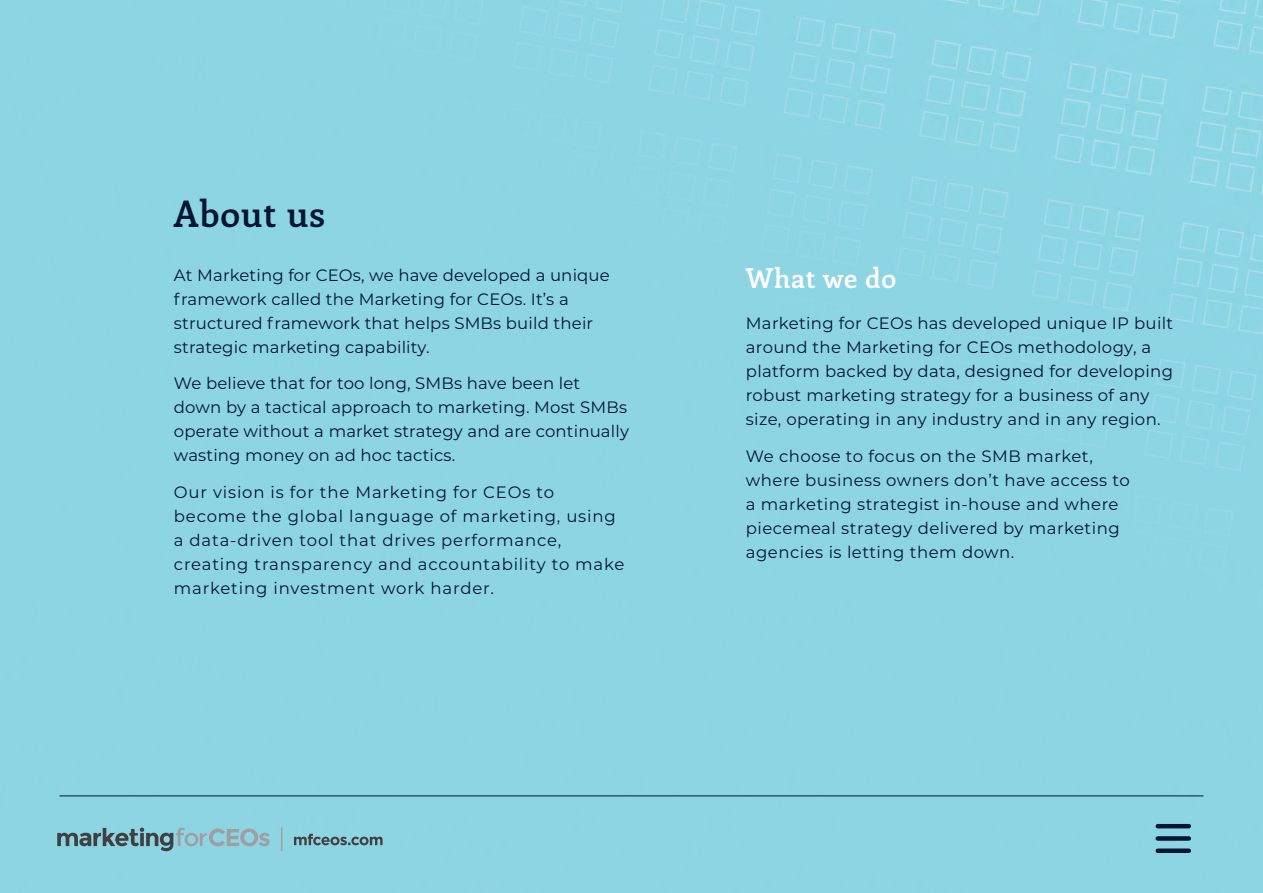
<style>
.page{position:relative;width:1263px;height:893px;background:#8dd5e3}
.page>*{position:absolute;margin:0;border:0;box-sizing:border-box;transform-origin:0 0}
.t1{font:600 36px "Enriqueta";letter-spacing:.03em;color:#001630}
.t2{font:600 27px "Enriqueta";letter-spacing:.03em;color:#fff}
.t3{font:16.5px/24px "Montserrat";letter-spacing:.02em;color:#001630}
.t4{font:16.5px/24px "Montserrat";letter-spacing:.05em;color:#001630}
</style>
<div class="page">
<hr style="left:60px;top:795px;width:1143px;height:1px;background:#001630">
<hr style="left:1158px;top:824px;width:31px;height:4px;background:#001630">
<div style="left:1158px;top:836px;width:31px;height:5px;background:#001630"></div>
<div style="left:1158px;top:848px;width:31px;height:5px;background:#001630"></div>
<svg style="left:294px;top:834px;width:89px;height:11px"></svg>
<svg style="left:57px;top:827px;width:213px;height:24px"></svg>
<svg style="left:281px;top:827px;width:1px;height:24px"></svg>
<h1 class="t1" style="left:174px;top:189px;width:153px">About us</h1>
<p class="t3" style="left:174px;top:262px;width:437px">At Marketing for CEOs, we have developed a unique framework called the Marketing for CEOs. It’s a structured framework that helps SMBs build their strategic marketing capability.</p>
<p class="t3" style="left:174px;top:371px;width:457px">We believe that for too long, SMBs have been let down by a tactical approach to marketing. Most SMBs operate without a market strategy and are continually wasting money on ad hoc tactics.</p>
<p class="t4" style="left:174px;top:480px;width:452px">Our vision is for the Marketing for CEOs to become the global language of marketing, using a data-driven tool that drives performance, creating transparency and accountability to make marketing investment work harder.</p>
<h2 class="t2" style="left:746px;top:260px;width:152px">What we do</h2>
<p class="t3" style="left:746px;top:311px;width:429px">Marketing for CEOs has developed unique IP built around the Marketing for CEOs methodology, a platform backed by data, designed for developing robust marketing strategy for a business of any size, operating in any industry and in any region.</p>
<p class="t3" style="left:746px;top:444px;width:385px">We choose to focus on the SMB market, where business owners don’t have access to a marketing strategist in-house and where piecemeal strategy delivered by marketing agencies is letting them down.</p>
</div>
